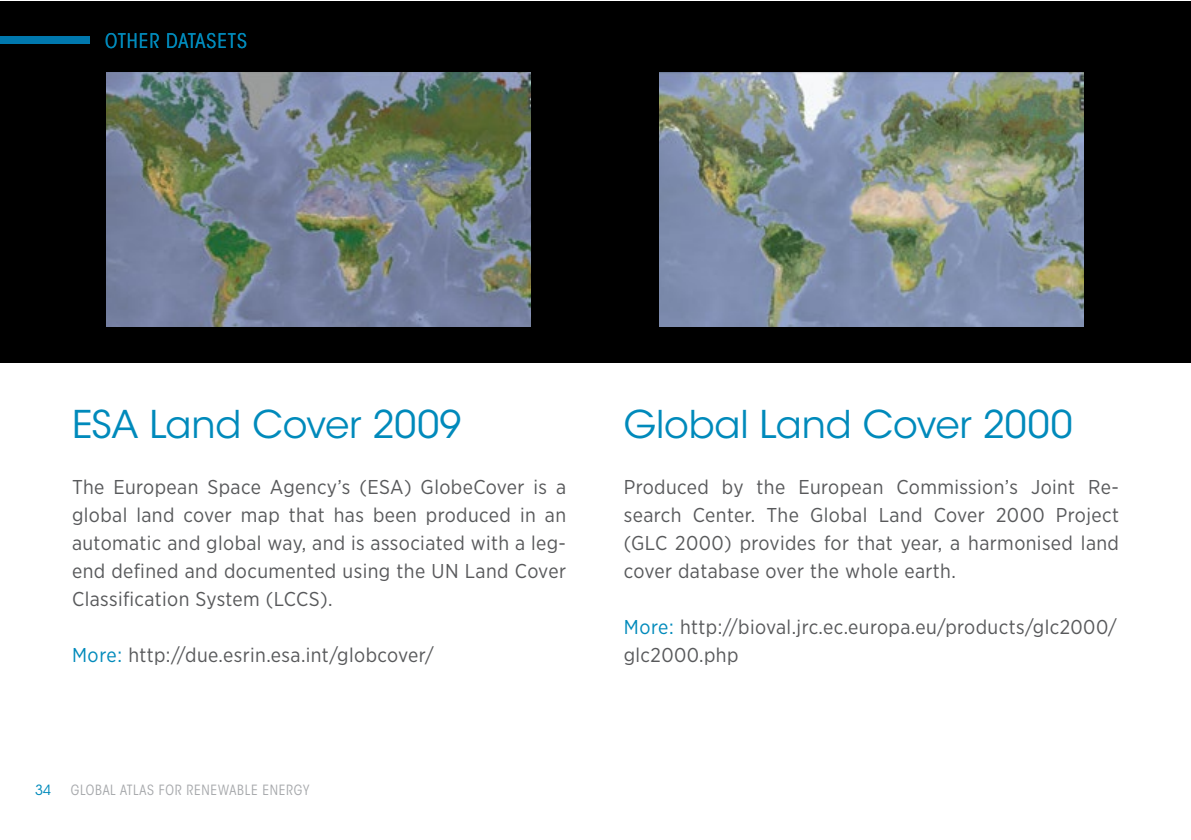
<style>
.page{position:relative;width:1191px;height:840px;background:#fff}
.page>*{position:absolute;margin:0;border:0;box-sizing:border-box;transform-origin:0 0}
.t1{font:38px "ITC Avant Garde Std";letter-spacing:-.005em;color:#008abb}
.t2{font:20px/28px "Gotham Narrow";letter-spacing:.02em;color:#58595b;text-align:justify}
.t3{font:condensed 20px "ITC Avant Garde Std";letter-spacing:.05em;color:#008abb}
.t4{font:condensed 14px "ITC Avant Garde Std";letter-spacing:.05em;color:#a7a9ac}
.t5{font:14px "ITC Avant Garde Std";color:#008abb}
.s1{color:#008abb}
</style>
<div class="page">
<div style="left:0;top:1px;width:1190px;height:361px;background:#000"></div>
<img style="left:106px;top:72px;width:424px;height:254px">
<img style="left:660px;top:72px;width:424px;height:254px">
<div style="left:0;top:36px;width:90px;height:7px;background:#0078ae"></div>
<p class="t3" style="left:105px;top:28px;width:143px">OTHER DATASETS</p>
<h1 class="t1" style="left:72px;top:401px;width:391px">ESA Land Cover 2009</h1>
<p class="t2" style="left:72px;top:472px;width:495px">The European Space Agency’s (ESA) GlobeCover is a global land cover map that has been produced in an automatic and global way, and is associated with a leg&shy;end defined and documented using the UN Land Cover Classification System (LCCS).</p>
<p class="t2" style="left:72px;top:640px;width:364px"><span class="s1">More:</span> http://due.esrin.esa.int/globcover/</p>
<p class="t5" style="left:35px;top:781px;width:18px">34</p>
<p class="t4" style="left:71px;top:781px;width:240px">GLOBAL ATLAS FOR RENEWABLE ENERGY</p>
<h1 class="t1" style="left:624px;top:401px;width:450px">Global Land Cover 2000</h1>
<p class="t2" style="left:624px;top:472px;width:497px">Produced by the European Commission’s Joint Re&shy;search Center. The Global Land Cover 2000 Project (GLC 2000) provides for that year, a harmonised land cover database over the whole earth.</p>
<p class="t2" style="left:624px;top:612px;width:495px"><span class="s1">More:</span> http://bioval.jrc.ec.europa.eu/products/glc2000/ glc2000.php</p>
</div>
